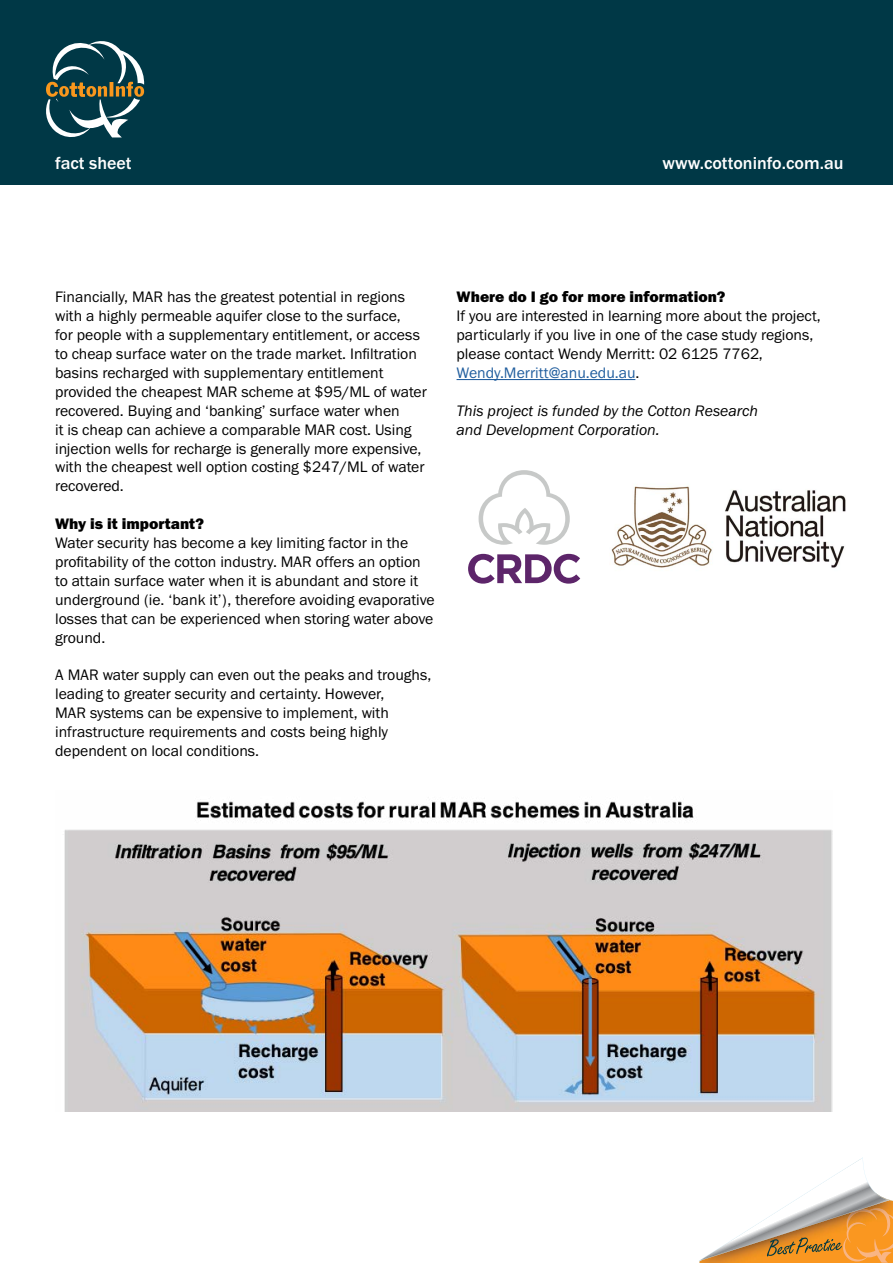
<style>
.page{position:relative;width:893px;height:1263px;background:#fff}
.page>*{position:absolute;margin:0;border:0;box-sizing:border-box;transform-origin:0 0}
.t1{font:500 18px "Franklin Gothic URW";color:#fff}
.t2{font:15.75px/18.9px "Franklin Gothic URW Boo";color:#000}
.t3{font:15.75px/18.9px "Franklin Gothic URW Boo Ita";color:#000}
.t4{font:15.75px "Franklin Gothic URW Hea";color:#000}
.s1{color:#215e9e}
</style>
<div class="page">
<div style="left:0;top:0;width:893px;height:184px;background:#003846"></div>
<svg style="left:46px;top:41px;width:99px;height:97px"></svg>
<hr style="left:457px;top:379px;width:178px;height:1px;background:#215e9e">
<img style="left:64px;top:801px;width:768px;height:310px">
<svg style="left:468px;top:554px;width:112px;height:30px"></svg>
<svg style="left:479px;top:470px;width:91px;height:75px"></svg>
<img style="left:611px;top:486px;width:235px;height:82px">
<svg style="left:699px;top:1157px;width:194px;height:106px"></svg>
<p class="t1" style="left:55px;top:152px;width:78px">fact sheet</p>
<p class="t1" style="left:663px;top:152px;width:182px">www.cottoninfo.com.au</p>
<p class="t2" style="left:55px;top:287px;width:373px">Financially, MAR has the greatest potential in regions with a highly permeable aquifer close to the surface,<br>for people with a supplementary entitlement, or access to cheap surface water on the trade market. Infiltration basins recharged with supplementary entitlement provided the cheapest MAR scheme at $95/ML of water recovered. Buying and ‘banking’ surface water when<br>it is cheap can achieve a comparable MAR cost. Using injection wells for recharge is generally more expensive, with the cheapest well option costing $247/ML of water recovered.</p>
<p class="t4" style="left:55px;top:514px;width:150px">Why is it important?</p>
<p class="t2" style="left:55px;top:533px;width:381px">Water security has become a key limiting factor in the profitability of the cotton industry. MAR offers an option to attain surface water when it is abundant and store it underground (ie. ‘bank it’), therefore avoiding evaporative losses that can be experienced when storing water above ground.</p>
<p class="t2" style="left:55px;top:665px;width:378px">A MAR water supply can even out the peaks and troughs, leading to greater security and certainty. However,<br>MAR systems can be expensive to implement, with infrastructure requirements and costs being highly dependent on local conditions.</p>
<p class="t4" style="left:457px;top:287px;width:270px">Where do I go for more information?</p>
<p class="t2" style="left:457px;top:306px;width:366px">If you are interested in learning more about the project, particularly if you live in one of the case study regions, please contact Wendy Merritt: 02 6125 7762, <span class="s1">Wendy.Merritt@anu.edu.au</span>.</p>
<p class="t3" style="left:457px;top:401px;width:303px">This project is funded by the Cotton Research and Development Corporation.</p>
</div>
